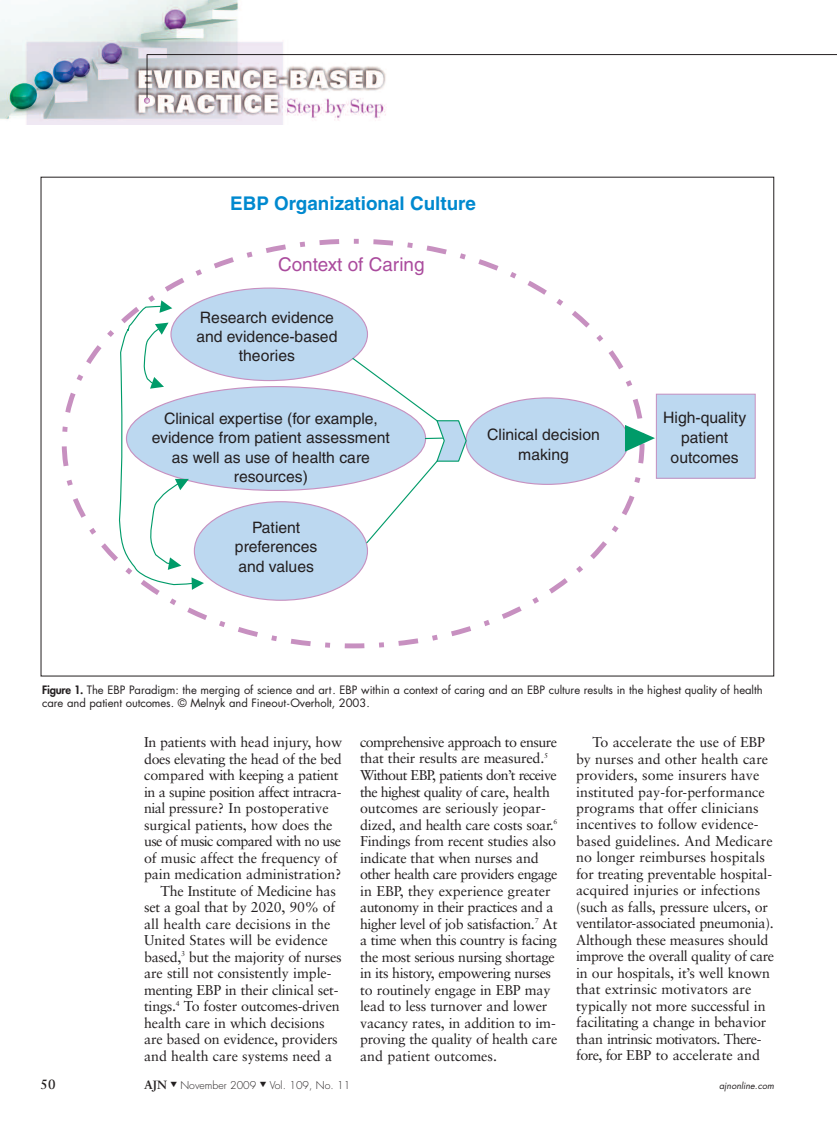
<style>
.page{position:relative;width:837px;height:1134px;background:#fff}
.page>*{position:absolute;margin:0;border:0;box-sizing:border-box;transform-origin:0 0}
.t1{font:700 18.9px "Helvetica";color:#0089cf}
.t2{font:18.9px "Helvetica";color:#aa4b9d}
.t3{font:15.75px/19.6px "Helvetica";color:#231f20;text-align:center}
.t4{font:14.25px/16.5px "Sabon";letter-spacing:-.015em;color:#231f20}
.t5{font:14.25px "Sabon";letter-spacing:-.04em;color:#231f20}
.t6{font:14.25px "Sabon";letter-spacing:-.045em;color:#231f20}
.t7{font:700 13.5px "Sabon";color:#231f20}
.t8{font:11.25px/13.5px "Futura";letter-spacing:-.005em;color:#231f20}
.t9{font:300 10.5px "Futura LT";color:#231f20}
.t10{font:italic 9px "Futura LT";color:#231f20}
.s1{font-weight:800}
.s2{font-family:"Sabon";font-weight:700;font-size:12px}
</style>
<div class="page">
<img style="left:0;top:0;width:388px;height:125px">
<hr style="left:147px;top:54px;width:690px;height:1px;background:#231f20">
<hr style="left:147px;top:54px;width:1px;height:48px;background:#231f20">
<svg style="left:144px;top:98px;width:6px;height:5px"></svg>
<div style="left:466px;top:398px;width:162px;height:86px;background:#bcd8f0;border-radius:50%"></div>
<svg style="left:625px;top:425px;width:30px;height:27px"></svg>
<div style="left:126px;top:387px;width:300px;height:103px;background:#bcd8f0;border-radius:50%"></div>
<div style="left:171px;top:288px;width:196px;height:93px;background:#bcd8f0;border-radius:50%"></div>
<div style="left:194px;top:502px;width:173px;height:98px;background:#bcd8f0;border-radius:50%"></div>
<svg style="left:119px;top:269px;width:85px;height:321px"></svg>
<svg style="left:351px;top:357px;width:116px;height:187px"></svg>
<div style="left:656px;top:394px;width:99px;height:84px;background:#bcd8f0"></div>
<div style="left:656px;top:394px;width:100px;height:85px;border:1px solid #c790c0"></div>
<h1 class="t1" style="left:230px;top:196px;width:247px">EBP Organizational Culture</h1>
<h1 class="t2" style="left:278px;top:258px;width:148px">Context of Caring</h1>
<p class="t3" style="left:196px;top:310px;width:143px;line-height:18.9px">Research evidence and evidence-based theories</p>
<p class="t3" style="left:152px;top:410px;width:239px">Clinical expertise (for example, evidence from patient assessment as well as use of health care resources)</p>
<p class="t3" style="left:235px;top:519px;width:84px">Patient preferences and values</p>
<p class="t3" style="left:487px;top:426px;width:114px;line-height:20.4px">Clinical decision making</p>
<p class="t3" style="left:663px;top:408px;width:84px;line-height:20.4px">High-quality patient outcomes</p>
<p class="t8" style="left:42px;top:684px;width:722px"><span class="s1">Figure 1.</span> The EBP Paradigm: the merging of science and art. EBP within a context of caring and an EBP culture results in the highest quality of health care and patient outcomes. © Melnyk and Fineout-Overholt, 2003.</p>
<p class="t4" style="left:144px;top:735px;width:199px">In patients with head injury, how</p>
<p class="t4" style="left:144px;top:751px;width:199px">does elevating the head of the bed</p>
<p class="t4" style="left:144px;top:768px;width:196px">compared with keeping a patient</p>
<p class="t5" style="left:144px;top:786px;width:199px">in a supine position affect intracra-</p>
<p class="t4" style="left:144px;top:801px;width:186px">nial pressure? In postoperative</p>
<p class="t4" style="left:144px;top:817px;width:190px">surgical patients, how does the</p>
<p class="t6" style="left:144px;top:835px;width:198px">use of music compared with no use</p>
<p class="t4" style="left:144px;top:850px;width:195px">of music affect the frequency of</p>
<p class="t4" style="left:144px;top:867px;width:199px">pain medication administration?</p>
<p class="t4" style="left:161px;top:883px;width:177px">The Institute of Medicine has</p>
<p class="t4" style="left:144px;top:900px;width:193px">set a goal that by 2020, 90% of</p>
<p class="t4" style="left:144px;top:916px;width:188px">all health care decisions in the</p>
<p class="t4" style="left:144px;top:933px;width:185px">United States will be evidence</p>
<p class="t4" style="left:144px;top:949px;width:199px">based,<sup>3</sup> but the majority of nurses</p>
<p class="t4" style="left:144px;top:966px;width:189px">are still not consistently imple-</p>
<p class="t4" style="left:144px;top:982px;width:196px">menting EBP in their clinical set-</p>
<p class="t4" style="left:144px;top:999px;width:197px">tings.<sup>4</sup> To foster outcomes-driven</p>
<p class="t4" style="left:144px;top:1015px;width:182px">health care in which decisions</p>
<p class="t4" style="left:144px;top:1032px;width:195px">are based on evidence, providers</p>
<p class="t4" style="left:144px;top:1048px;width:190px">and health care systems need a</p>
<p class="t4" style="left:360px;top:735px;width:199px">comprehensive approach to ensure that their results are measured.<sup>5<br></sup>Without EBP, patients don’t receive the highest quality of care, health outcomes are seriously jeopar&shy;dized, and health care costs soar.<sup>6<br></sup>Findings from recent studies also indicate that when nurses and other health care providers engage in EBP, they experience greater autonomy in their practices and a higher level of job satisfaction.<sup>7</sup> At a time when this country is facing the most serious nursing shortage in its history, empowering nurses to routinely engage in EBP may lead to less turnover and lower vacancy rates, in addition to im&shy;proving the quality of health care and patient outcomes.</p>
<p class="t4" style="left:576px;top:735px;width:199px;text-indent:16px">To accelerate the use of EBP by nurses and other health care providers, some insurers have instituted pay-for-performance programs that offer clinicians incentives to follow evidence&shy;based guidelines. And Medicare no longer reimburses hospitals for treating preventable hospital&shy;acquired injuries or infections (such as falls, pressure ulcers, or ventilator-associated pneumonia).<br>Although these measures should improve the overall quality of care in our hospitals, it’s well known that extrinsic motivators are typically not more successful in facilitating a change in behavior than intrinsic motivators. There&shy;fore, for EBP to accelerate and</p>
<p class="t7" style="left:40px;top:1079px;width:17px">50</p>
<p class="t9" style="left:144px;top:1080px;width:208px"><span class="s2">AJN</span> ▼ November 2009 ▼ Vol. 109, No. 11</p>
<p class="t10" style="left:719px;top:1082px;width:56px">ajnonline.com</p>
</div>
